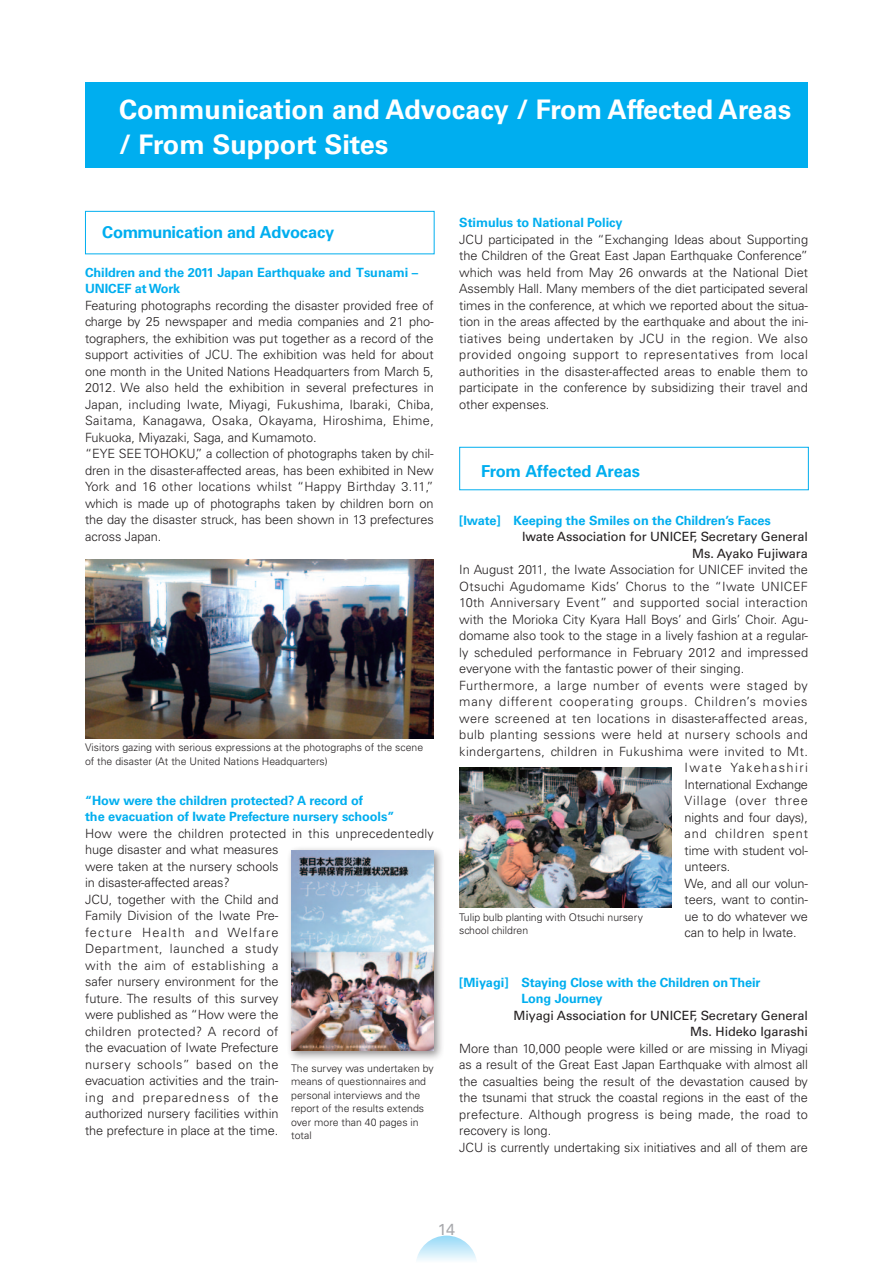
<style>
.page{position:relative;width:893px;height:1263px;background:#fff}
.page>*{position:absolute;margin:0;border:0;box-sizing:border-box;transform-origin:0 0}
.t1{font:700 27px/34.5px "Univers LT Std";color:#fff}
.t2{font:700 16.5px "Univers LT Std";letter-spacing:-.015em;color:#00aeef}
.t3{font:15.9px "Univers LT Std";color:#a8a9ad}
.t4{font:300 12.75px/16.5px "Univers LT Std";letter-spacing:-.005em;color:#231f20}
.t5{font:700 12.75px/16.5px "Univers LT Std";letter-spacing:-.005em;color:#00aeef}
.t6{font:300 12.75px "Univers LT Std";letter-spacing:.03em;color:#231f20}
.t7{font:12.75px/16.5px "Univers LT Std";letter-spacing:-.005em;color:#231f20;text-align:right}
.t8{font:300 12.75px "Univers LT Std";letter-spacing:.025em;color:#231f20}
.t9{font:300 12.75px "Univers LT Std";letter-spacing:.06em;color:#231f20}
.t10{font:300 12.75px "Univers LT Std";letter-spacing:.04em;color:#231f20}
.t11{font:300 12.75px "Univers LT Std";letter-spacing:.065em;color:#231f20}
.t12{font:300 12.75px "Univers LT Std";letter-spacing:.115em;color:#231f20}
.t13{font:300 10.5px/13.5px "Univers LT Std";color:#231f20}
</style>
<div class="page">
<div style="left:85px;top:211px;width:350px;height:43px;border:1px solid #00aeef"></div>
<svg style="left:417px;top:1235px;width:59px;height:26px"></svg>
<div style="left:459px;top:447px;width:350px;height:43px;border:1px solid #00aeef"></div>
<img style="left:85px;top:560px;width:349px;height:178px">
<img style="left:459px;top:767px;width:213px;height:141px">
<div style="left:286px;top:845px;width:159px;height:217px;background:#231f20;opacity:.5"></div>
<img style="left:291px;top:850px;width:143px;height:200px">
<div style="left:85px;top:83px;width:723px;height:85px;background:#00aeef"></div>
<h1 class="t1" style="left:119px;top:93px;width:674px">Communication and Advocacy / From Affected Areas / From Support Sites</h1>
<p class="t2" style="left:102px;top:223px;width:234px">Communication and Advocacy</p>
<p class="t5" style="left:85px;top:264px;width:335px">Children and the 2011 Japan Earthquake and Tsunami –<br>UNICEF at Work</p>
<p class="t4" style="left:85px;top:297px;width:350px">Featuring photographs recording the disaster provided free of charge by 25 newspaper and media companies and 21 pho&shy;tographers, the exhibition was put together as a record of the support activities of JCU. The exhibition was held for about one month in the United Nations Headquarters from March 5, 2012. We also held the exhibition in several prefectures in Japan, including Iwate, Miyagi, Fukushima, Ibaraki, Chiba, Saitama, Kanagawa, Osaka, Okayama, Hiroshima, Ehime, Fukuoka, Miyazaki, Saga, and Kumamoto.<br>“EYE SEE TOHOKU,” a collection of photographs taken by chil&shy;dren in the disaster-affected areas, has been exhibited in New York and 16 other locations whilst “Happy Birthday 3.11,” which is made up of photographs taken by children born on the day the disaster struck, has been shown in 13 prefectures across Japan.</p>
<p class="t13" style="left:85px;top:741px;width:340px">Visitors gazing with serious expressions at the photographs of the scene of the disaster (At the United Nations Headquarters)</p>
<p class="t5" style="left:85px;top:792px;width:311px">“How were the children protected? A record of<br>the evacuation of Iwate Prefecture nursery schools”</p>
<p class="t4" style="left:85px;top:825px;width:350px">How were the children protected in this unprecedentedly huge disaster and what measures<br>were taken at the nursery schools<br>in disaster-affected areas?<br>JCU, together with the Child and<br>Family Division of the Iwate Pre-<br>fecture Health and Welfare<br>Department, launched a study<br>with the aim of establishing a<br>safer nursery environment for the<br>future. The results of this survey<br>were published as “How were the<br>children protected? A record of<br>the evacuation of Iwate Prefecture<br>nursery schools” based on the<br>evacuation activities and the train-<br>ing and preparedness of the<br>authorized nursery facilities within<br>the prefecture in place at the time.</p>
<p class="t13" style="left:291px;top:1061px;width:144px">The survey was undertaken by means of questionnaires and personal interviews and the report of the results extends over more than 40 pages in total</p>
<p class="t5" style="left:459px;top:215px;width:165px">Stimulus to National Policy</p>
<p class="t4" style="left:459px;top:231px;width:350px;text-align:justify">JCU participated in the “Exchanging Ideas about Supporting the Children of the Great East Japan Earthquake Conference” which was held from May 26 onwards at the National Diet Assembly Hall. Many members of the diet participated several times in the conference, at which we reported about the situa&shy;tion in the areas affected by the earthquake and about the ini&shy;tiatives being undertaken by JCU in the region. We also provided ongoing support to representatives from local authorities in the disaster-affected areas to enable them to participate in the conference by subsidizing their travel and other expenses.</p>
<p class="t2" style="left:481px;top:461px;width:160px">From Affected Areas</p>
<p class="t5" style="left:459px;top:512px;width:313px">[Iwate] Keeping the Smiles on the Children’s Faces</p>
<p class="t7" style="left:522px;top:528px;width:287px">Iwate Association for UNICEF, Secretary General<br>Ms. Ayako Fujiwara</p>
<p class="t4" style="left:459px;top:561px;width:350px">In August 2011, the Iwate Association for UNICEF invited the</p>
<p class="t8" style="left:459px;top:578px;width:350px">Otsuchi Agudomame Kids’ Chorus to the “Iwate UNICEF</p>
<p class="t8" style="left:459px;top:595px;width:350px">10th Anniversary Event” and supported social interaction</p>
<p class="t4" style="left:459px;top:611px;width:350px">with the Morioka City Kyara Hall Boys’ and Girls’ Choir. Agu-</p>
<p class="t4" style="left:459px;top:627px;width:350px">domame also took to the stage in a lively fashion at a regular-</p>
<p class="t4" style="left:459px;top:644px;width:350px">ly scheduled performance in February 2012 and impressed</p>
<p class="t4" style="left:459px;top:660px;width:287px">everyone with the fantastic power of their singing.</p>
<p class="t10" style="left:459px;top:677px;width:350px">Furthermore, a large number of events were staged by</p>
<p class="t9" style="left:459px;top:694px;width:350px">many different cooperating groups. Children’s movies</p>
<p class="t6" style="left:459px;top:710px;width:350px">were screened at ten locations in disaster-affected areas,</p>
<p class="t6" style="left:459px;top:727px;width:350px">bulb planting sessions were held at nursery schools and</p>
<p class="t6" style="left:459px;top:743px;width:350px">kindergartens, children in Fukushima were invited to Mt.</p>
<p class="t12" style="left:685px;top:760px;width:125px">Iwate Yakehashiri</p>
<p class="t4" style="left:685px;top:776px;width:125px">International Exchange</p>
<p class="t11" style="left:685px;top:793px;width:125px">Village (over three</p>
<p class="t4" style="left:685px;top:809px;width:125px">nights and four days),</p>
<p class="t11" style="left:685px;top:826px;width:125px">and children spent</p>
<p class="t4" style="left:685px;top:842px;width:125px">time with student vol-</p>
<p class="t4" style="left:685px;top:858px;width:47px">unteers.</p>
<p class="t4" style="left:685px;top:875px;width:125px">We, and all our volun-</p>
<p class="t4" style="left:685px;top:891px;width:125px">teers, want to contin-</p>
<p class="t4" style="left:685px;top:908px;width:125px">ue to do whatever we</p>
<p class="t4" style="left:685px;top:924px;width:113px">can to help in Iwate.</p>
<p class="t5" style="left:521px;top:974px;width:241px;text-indent:-62px">[Miyagi] Staying Close with the Children on Their<br>Long Journey</p>
<p class="t7" style="left:513px;top:1007px;width:296px">Miyagi Association for UNICEF, Secretary General<br>Ms. Hideko Igarashi</p>
<p class="t4" style="left:459px;top:1040px;width:350px">More than 10,000 people were killed or are missing in Miyagi as a result of the Great East Japan Earthquake with almost all the casualties being the result of the devastation caused by the tsunami that struck the coastal regions in the east of the prefecture. Although progress is being made, the road to recovery is long.<br>JCU is currently undertaking six initiatives and all of them are</p>
<p class="t13" style="left:459px;top:910px;width:185px">Tulip bulb planting with Otsuchi nursery school children</p>
<p class="t3" style="left:438px;top:1220px;width:19px">14</p>
</div>
